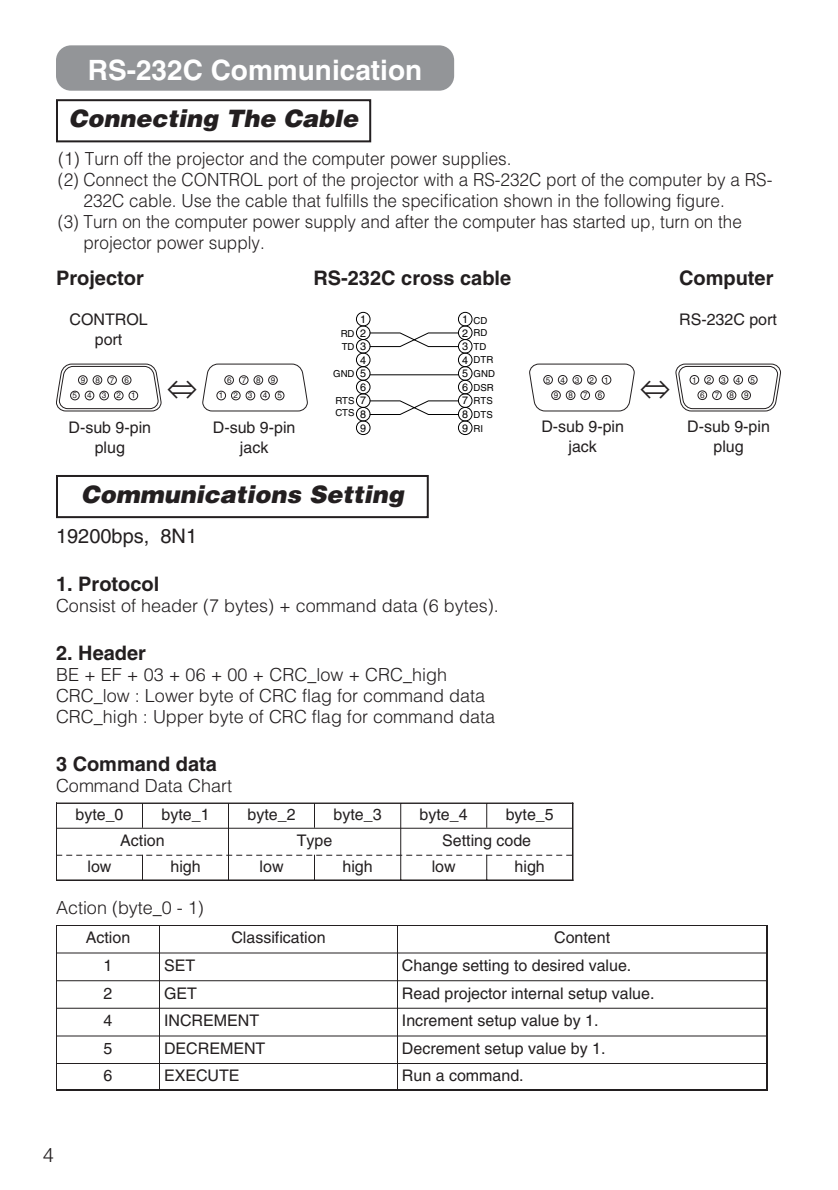
<style>
.page{position:relative;width:838px;height:1190px;background:#fff}
.page>*{position:absolute;margin:0;border:0;box-sizing:border-box;transform-origin:0 0}
.t1{font:300 30px "Shin Go";color:#231f20}
.t2{font:700 28px "Helvetica";color:#fff}
.t3{font:italic 900 24px "Helvetica";color:#231f20}
.t4{font:700 20px "Helvetica";color:#231f20}
.t5{font:20px "Helvetica";color:#231f20}
.t6{font:300 20px "Helvetica";color:#231f20}
.t7{font:300 18px "Helvetica";color:#231f20;scale:.95 1}
.t8{font:300 18px/21px "Helvetica";color:#231f20}
.t9{font:16px/20px "Helvetica";color:#231f20;text-align:center}
.t10{font:10.8px/13.6px "Helvetica";color:#000;text-align:justify}
.t11{font:9.6px/13.6px "Helvetica";color:#000}
.t12{font:8.2px "Helvetica";letter-spacing:1.24em;color:#231f20}
</style>
<div class="page">
<div style="left:56px;top:45px;width:398px;height:46px;background:#939598;border-radius:15px"></div>
<div style="left:56px;top:99px;width:315px;height:43px;border:2px solid #231f20"></div>
<div style="left:56px;top:475px;width:373px;height:43px;border:2px solid #231f20"></div>
<hr style="left:56px;top:828px;width:517px;height:1px;background:#231f20">
<svg style="left:142px;top:804px;width:1px;height:24px"></svg>
<hr style="left:228px;top:803px;width:1px;height:77px;background:#231f20">
<svg style="left:314px;top:804px;width:1px;height:24px"></svg>
<hr style="left:400px;top:803px;width:1px;height:77px;background:#231f20">
<svg style="left:486px;top:804px;width:1px;height:24px"></svg>
<svg style="left:57px;top:855px;width:515px;height:25px"></svg>
<hr style="left:56px;top:803px;width:517px;height:1px;background:#231f20">
<hr style="left:56px;top:880px;width:517px;height:1px;background:#231f20">
<hr style="left:56px;top:803px;width:1px;height:78px;background:#231f20">
<hr style="left:572px;top:803px;width:1px;height:78px;background:#231f20">
<hr style="left:56px;top:952px;width:711px;height:2px;background:#231f20">
<hr style="left:56px;top:980px;width:711px;height:1px;background:#231f20">
<hr style="left:56px;top:1008px;width:711px;height:1px;background:#231f20">
<hr style="left:56px;top:1036px;width:711px;height:1px;background:#231f20">
<hr style="left:56px;top:1063px;width:711px;height:1px;background:#231f20">
<hr style="left:159px;top:925px;width:1px;height:165px;background:#231f20">
<hr style="left:397px;top:925px;width:1px;height:165px;background:#231f20">
<hr style="left:56px;top:925px;width:712px;height:1px;background:#231f20">
<hr style="left:56px;top:1090px;width:712px;height:1px;background:#231f20">
<hr style="left:56px;top:925px;width:1px;height:165px;background:#231f20">
<hr style="left:766px;top:925px;width:2px;height:165px;background:#231f20">
<div style="left:356px;top:312px;width:15px;height:14px;border:1px solid #000;border-radius:50%"></div>
<div style="left:356px;top:325px;width:15px;height:15px;border:1px solid #000;border-radius:50%"></div>
<div style="left:356px;top:339px;width:15px;height:15px;border:1px solid #000;border-radius:50%"></div>
<div style="left:356px;top:353px;width:15px;height:14px;border:1px solid #000;border-radius:50%"></div>
<div style="left:356px;top:366px;width:15px;height:15px;border:1px solid #000;border-radius:50%"></div>
<div style="left:356px;top:380px;width:15px;height:14px;border:1px solid #000;border-radius:50%"></div>
<div style="left:356px;top:393px;width:15px;height:15px;border:1px solid #000;border-radius:50%"></div>
<div style="left:356px;top:407px;width:15px;height:14px;border:1px solid #000;border-radius:50%"></div>
<div style="left:356px;top:420px;width:15px;height:15px;border:1px solid #000;border-radius:50%"></div>
<div style="left:458px;top:312px;width:15px;height:14px;border:1px solid #000;border-radius:50%"></div>
<div style="left:458px;top:325px;width:15px;height:15px;border:1px solid #000;border-radius:50%"></div>
<div style="left:458px;top:339px;width:15px;height:15px;border:1px solid #000;border-radius:50%"></div>
<div style="left:458px;top:353px;width:15px;height:14px;border:1px solid #000;border-radius:50%"></div>
<div style="left:458px;top:366px;width:15px;height:15px;border:1px solid #000;border-radius:50%"></div>
<div style="left:458px;top:380px;width:15px;height:14px;border:1px solid #000;border-radius:50%"></div>
<div style="left:458px;top:393px;width:15px;height:15px;border:1px solid #000;border-radius:50%"></div>
<div style="left:458px;top:407px;width:15px;height:14px;border:1px solid #000;border-radius:50%"></div>
<div style="left:458px;top:420px;width:15px;height:15px;border:1px solid #000;border-radius:50%"></div>
<svg style="left:369px;top:332px;width:90px;height:84px"></svg>
<svg style="left:69px;top:363px;width:80px;height:1px"></svg>
<svg style="left:56px;top:364px;width:106px;height:47px"></svg>
<svg style="left:215px;top:363px;width:80px;height:1px"></svg>
<svg style="left:202px;top:364px;width:106px;height:47px"></svg>
<svg style="left:536px;top:363px;width:92px;height:1px"></svg>
<svg style="left:529px;top:364px;width:106px;height:47px"></svg>
<svg style="left:682px;top:363px;width:92px;height:1px"></svg>
<svg style="left:675px;top:364px;width:106px;height:47px"></svg>
<h2 class="t2" style="left:88px;top:60px;width:336px">RS-232C Communication</h2>
<h3 class="t3" style="left:69px;top:110px;width:291px">Connecting The Cable</h3>
<p class="t8" style="left:58px;top:150px;width:455px">(1) Turn off the projector and the computer power supplies.</p>
<p class="t7" style="left:58px;top:173px;width:753px">(2) Connect the CONTROL port of the projector with a RS-232C port of the computer by a RS-</p>
<p class="t7" style="left:83px;top:194px;width:677px">232C cable. Use the cable that fulfills the specification shown in the following figure.</p>
<p class="t7" style="left:58px;top:215px;width:722px">(3) Turn on the computer power supply and after the computer has started up, turn on the</p>
<p class="t7" style="left:83px;top:236px;width:192px">projector power supply.</p>
<p class="t4" style="left:56px;top:271px;width:89px">Projector</p>
<p class="t4" style="left:313px;top:271px;width:199px">RS-232C cross cable</p>
<p class="t4" style="left:679px;top:271px;width:96px">Computer</p>
<p class="t9" style="left:69px;top:311px;width:80px">CONTROL port</p>
<p class="t12" style="left:81px;top:377px;width:50px">9876</p>
<p class="t12" style="left:73px;top:392px;width:6px">5</p>
<p class="t12" style="left:87px;top:392px;width:20px">4 3</p>
<p class="t12" style="left:116px;top:392px;width:6px">2</p>
<p class="t12" style="left:131px;top:392px;width:6px">1</p>
<p class="t9" style="left:69px;top:419px;width:84px">D-sub 9-pin plug</p>
<p class="t10" style="left:360px;top:313px;width:8px">1<br>2<br>3<br>4<br>5<br>6<br>7<br>8<br>9</p>
<p class="t10" style="left:462px;top:313px;width:8px">1<br>2<br>3<br>4<br>5<br>6<br>7<br>8<br>9</p>
<p class="t11" style="left:474px;top:315px;width:15px;line-height:12.8px">CD<br>RD</p>
<p class="t11" style="left:341px;top:328px;width:15px">RD<br>TD</p>
<p class="t11" style="left:333px;top:368px;width:23px">GND</p>
<p class="t11" style="left:335px;top:407px;width:21px">CTS</p>
<p class="t11" style="left:474px;top:341px;width:23px">TD<br>DTR<br>GND<br>DSR<br>RTS<br>DTS<br>RI</p>
<p class="t12" style="left:546px;top:377px;width:6px">5</p>
<p class="t12" style="left:560px;top:377px;width:20px">4 3</p>
<p class="t12" style="left:590px;top:377px;width:6px">2</p>
<p class="t12" style="left:604px;top:377px;width:6px">1</p>
<p class="t12" style="left:227px;top:377px;width:50px">6789</p>
<h1 class="t1" style="left:167px;top:378px;width:31px">⇔</h1>
<h1 class="t1" style="left:640px;top:378px;width:31px">⇔</h1>
<p class="t12" style="left:219px;top:392px;width:6px">1</p>
<p class="t12" style="left:234px;top:392px;width:20px">2 3</p>
<p class="t12" style="left:263px;top:392px;width:6px">4</p>
<p class="t12" style="left:277px;top:392px;width:6px">5</p>
<p class="t12" style="left:554px;top:392px;width:50px">9876</p>
<p class="t11" style="left:335px;top:395px;width:21px">RTS</p>
<p class="t9" style="left:213px;top:419px;width:84px">D-sub 9-pin jack</p>
<p class="t9" style="left:541px;top:418px;width:84px">D-sub 9-pin jack</p>
<p class="t9" style="left:679px;top:311px;width:99px">RS-232C port</p>
<p class="t12" style="left:692px;top:377px;width:6px">1</p>
<p class="t12" style="left:707px;top:377px;width:20px">2 3</p>
<p class="t12" style="left:736px;top:377px;width:6px">4</p>
<p class="t12" style="left:751px;top:377px;width:6px">5</p>
<p class="t12" style="left:700px;top:392px;width:50px">6789</p>
<p class="t9" style="left:687px;top:418px;width:84px">D-sub 9-pin plug</p>
<h3 class="t3" style="left:81px;top:485px;width:324px">Communications Setting</h3>
<p class="t5" style="left:56px;top:529px;width:143px">19200bps, 8N1</p>
<p class="t4" style="left:56px;top:577px;width:105px">1. Protocol</p>
<p class="t8" style="left:56px;top:597px;width:444px">Consist of header (7 bytes) + command data (6 bytes).</p>
<p class="t4" style="left:56px;top:646px;width:92px">2. Header</p>
<p class="t8" style="left:56px;top:666px;width:441px">BE + EF + 03 + 06 + 00 + CRC_low + CRC_high<br>CRC_low : Lower byte of CRC flag for command data<br>CRC_high : Upper byte of CRC flag for command data</p>
<p class="t4" style="left:56px;top:757px;width:163px">3 Command data</p>
<p class="t8" style="left:56px;top:777px;width:178px">Command Data Chart</p>
<p class="t9" style="left:76px;top:806px;width:50px">byte_0</p>
<p class="t9" style="left:162px;top:806px;width:50px">byte_1</p>
<p class="t9" style="left:248px;top:806px;width:50px">byte_2</p>
<p class="t9" style="left:334px;top:806px;width:50px">byte_3</p>
<p class="t9" style="left:420px;top:806px;width:50px">byte_4</p>
<p class="t9" style="left:506px;top:806px;width:50px">byte_5</p>
<p class="t9" style="left:120px;top:832px;width:46px">Action</p>
<p class="t9" style="left:297px;top:832px;width:37px">Type</p>
<p class="t9" style="left:442px;top:832px;width:90px">Setting code</p>
<p class="t9" style="left:88px;top:858px;width:25px">low</p>
<p class="t9" style="left:170px;top:858px;width:32px">high</p>
<p class="t9" style="left:260px;top:858px;width:25px">low</p>
<p class="t9" style="left:343px;top:858px;width:32px">high</p>
<p class="t9" style="left:432px;top:858px;width:25px">low</p>
<p class="t9" style="left:515px;top:858px;width:32px">high</p>
<p class="t8" style="left:56px;top:898px;width:149px">Action (byte_0 - 1)</p>
<p class="t9" style="left:86px;top:929px;width:46px">Action</p>
<p class="t9" style="left:231px;top:929px;width:96px">Classification</p>
<p class="t9" style="left:554px;top:929px;width:58px">Content</p>
<p class="t9" style="left:104px;top:957px;width:10px">1</p>
<p class="t9" style="left:164px;top:957px;width:33px">SET</p>
<p class="t9" style="left:402px;top:957px;width:231px">Change setting to desired value.</p>
<p class="t9" style="left:104px;top:985px;width:10px">2</p>
<p class="t9" style="left:164px;top:985px;width:34px">GET</p>
<p class="t9" style="left:402px;top:985px;width:254px">Read projector internal setup value.</p>
<p class="t9" style="left:104px;top:1012px;width:10px">4</p>
<p class="t9" style="left:164px;top:1012px;width:97px">INCREMENT</p>
<p class="t9" style="left:402px;top:1012px;width:198px">Increment setup value by 1.</p>
<p class="t9" style="left:104px;top:1040px;width:10px">5</p>
<p class="t9" style="left:164px;top:1040px;width:103px">DECREMENT</p>
<p class="t9" style="left:402px;top:1040px;width:205px">Decrement setup value by 1.</p>
<p class="t9" style="left:104px;top:1067px;width:10px">6</p>
<p class="t9" style="left:164px;top:1067px;width:77px">EXECUTE</p>
<p class="t9" style="left:402px;top:1067px;width:123px">Run a command.</p>
<p class="t6" style="left:43px;top:1147px;width:13px">4</p>
</div>
